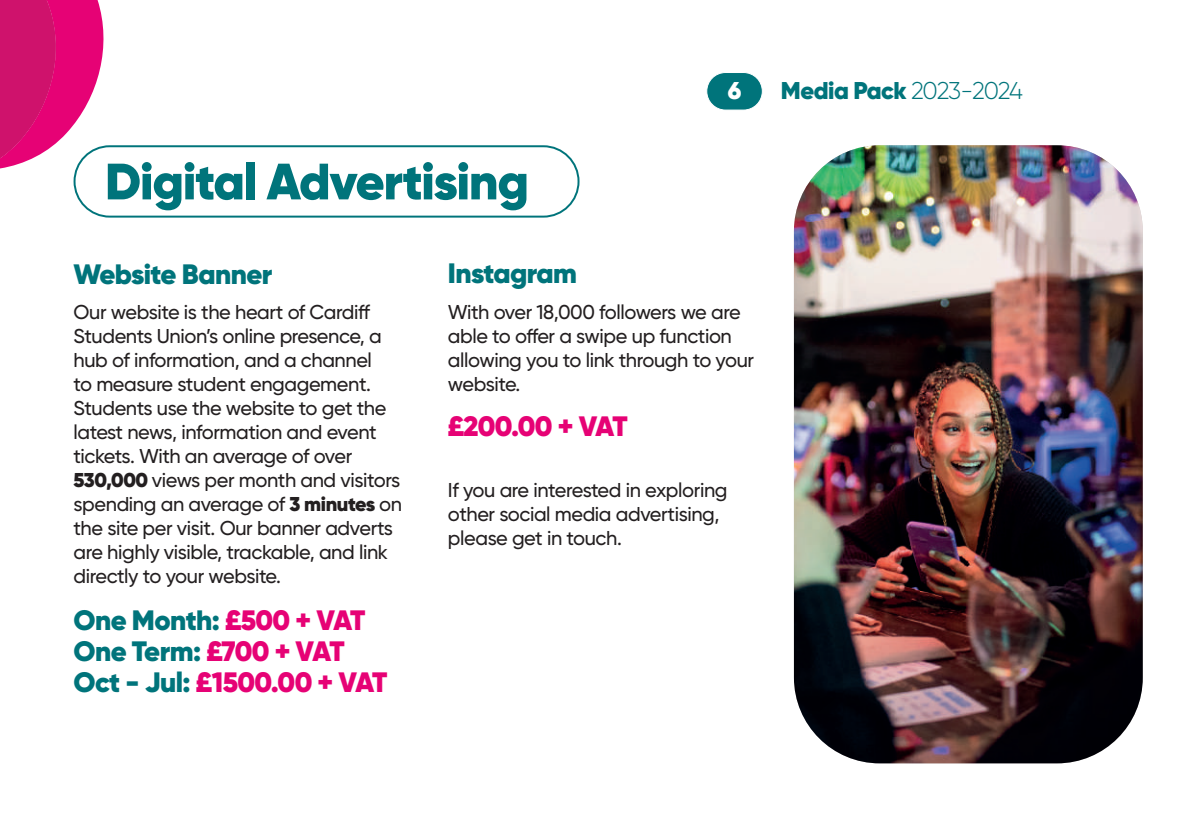
<style>
.page{position:relative;width:1191px;height:840px;background:#fff}
.page>*{position:absolute;margin:0;border:0;box-sizing:border-box;transform-origin:0 0}
.t1{font:900 51px "Gilroy";letter-spacing:-.02em;color:#00747b}
.t2{font:900 28px/31px "Gilroy";letter-spacing:-.02em;color:#e60275}
.t3{font:900 28px "Gilroy";letter-spacing:-.02em;color:#00747b}
.t4{font:900 24.2px "Gilroy";letter-spacing:-.02em;color:#00747b}
.t5{font:900 24.2px "Gilroy";color:#fff}
.t6{font:500 20px/24px "Gilroy";letter-spacing:-.02em;color:#231f20}
.s1{font-weight:300}
.s2{font-weight:900}
.s3{color:#00747b}
</style>
<div class="page">
<svg style="left:0;top:0;width:104px;height:194px"></svg>
<div style="left:74px;top:145px;width:505px;height:72px;border:2px solid #00747b;border-radius:35px"></div>
<img style="left:794px;top:168px;width:348px;height:595px">
<svg style="left:517px;top:72px;width:598px;height:96px"></svg>
<h1 class="t1" style="left:105px;top:149px;width:425px">Digital Advertising</h1>
<p class="t5" style="left:727px;top:75px;width:15px">6</p>
<p class="t4" style="left:781px;top:75px;width:244px">Media Pack <span class="s1">2023-2024</span></p>
<h2 class="t3" style="left:74px;top:256px;width:200px">Website Banner</h2>
<p class="t6" style="left:74px;top:299px;width:330px">Our website is the heart of Cardiff Students Union’s online presence, a hub of information, and a channel<br>to measure student engagement.<br>Students use the website to get the latest news, information and event tickets. With an average of over <span class="s2">530,000</span> views per month and visitors spending an average of <span class="s2">3 minutes</span> on the site per visit. Our banner adverts are highly visible, trackable, and link directly to your website.</p>
<h2 class="t2" style="left:74px;top:604px;width:315px"><span class="s3">One Month:</span> £500 + VAT<br><span class="s3">One Term:</span> £700 + VAT<br><span class="s3">Oct - Jul:</span> £1500.00 + VAT</h2>
<h2 class="t3" style="left:448px;top:256px;width:131px">Instagram</h2>
<p class="t6" style="left:448px;top:299px;width:308px">With over 18,000 followers we are able to offer a swipe up function allowing you to link through to your website.</p>
<h2 class="t2" style="left:448px;top:410px;width:181px">£200.00 + VAT</h2>
<p class="t6" style="left:448px;top:477px;width:281px">If you are interested in exploring other social media advertising, please get in touch.</p>
</div>
